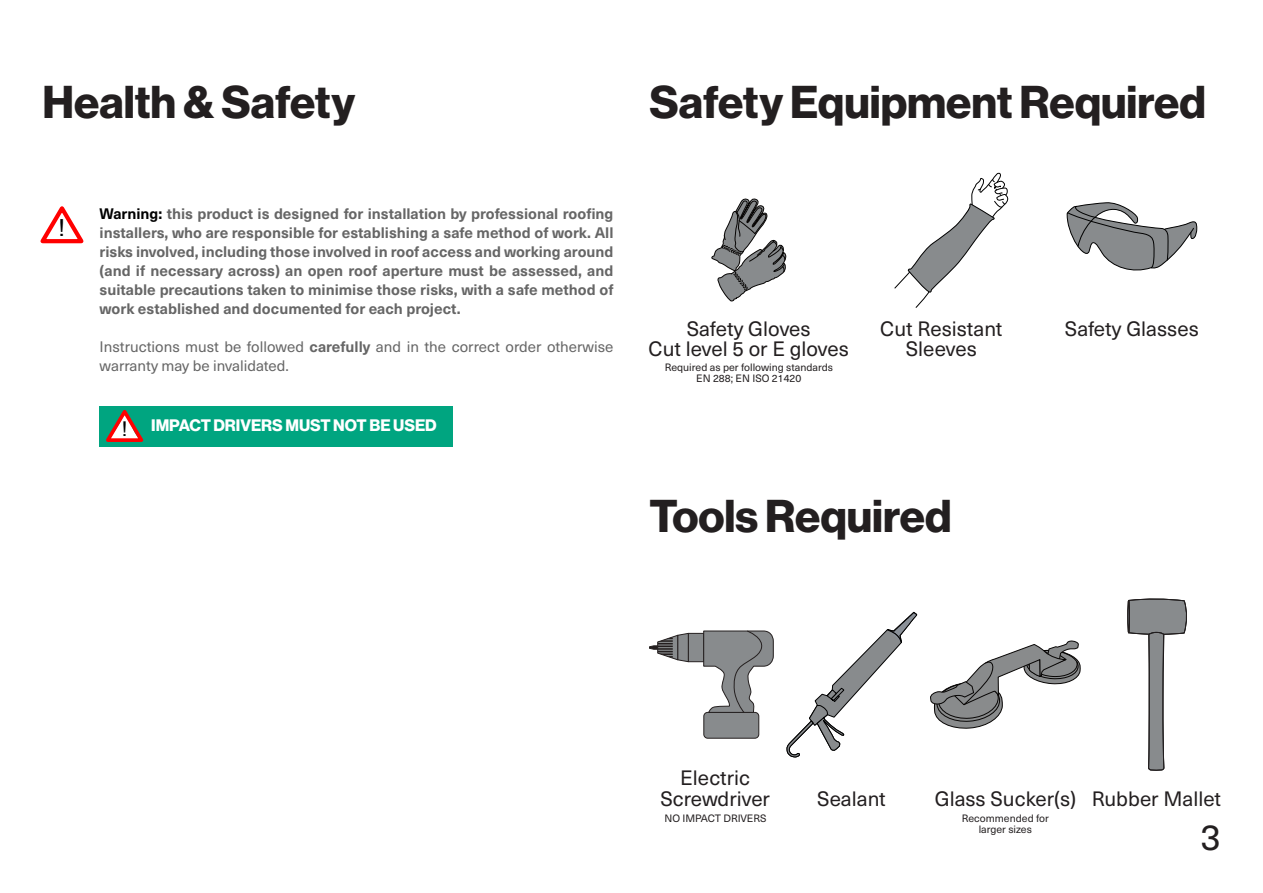
<style>
.page{position:relative;width:1263px;height:893px;background:#fff}
.page>*{position:absolute;margin:0;border:0;box-sizing:border-box;transform-origin:0 0}
.t1{font:45px "N Haas Grotesk DS Pro 75 Bd";color:#231f20}
.t2{font:36px "Neue Haas Unica W1 G";color:#231f20}
.t3{font:23.55px "Arial";color:#000}
.t4{font:20.4px/20.4px "Neue Haas Unica W1 G";color:#231f20;text-align:center}
.t5{font:16.35px "N Haas Grotesk DS Pro 75 Bd";color:#fff}
.t6{font:700 15px/18.9px "Neue Haas Unica W1 G";color:#666;text-align:justify}
.t7{font:15px/18.9px "Neue Haas Unica W1 G";color:#666}
.t8{font:10.5px/10.5px "Neue Haas Unica W1 G";color:#231f20;text-align:center}
.s1{color:#000}
.s2{font-weight:700}
.s3{font-family:"Arial";font-size:20.4px;color:#000}
</style>
<div class="page">
<svg style="left:1066px;top:202px;width:131px;height:69px"></svg>
<svg style="left:40px;top:206px;width:44px;height:38px"></svg>
<svg style="left:711px;top:198px;width:75px;height:104px"></svg>
<div style="left:704px;top:712px;width:55px;height:26px;background:#888b8d;border:1px solid #241f1f;border-radius:4px"></div>
<div style="left:688px;top:633px;width:16px;height:29px;background:#888b8d;border:1px solid #241f1f"></div>
<svg style="left:649px;top:633px;width:40px;height:29px"></svg>
<svg style="left:703px;top:631px;width:71px;height:82px"></svg>
<svg style="left:894px;top:173px;width:114px;height:135px"></svg>
<svg style="left:787px;top:612px;width:130px;height:145px"></svg>
<svg style="left:1128px;top:598px;width:59px;height:173px"></svg>
<div style="left:1128px;top:600px;width:1px;height:33px;border:1px solid #241f1e;border-radius:50%"></div>
<div style="left:99px;top:406px;width:354px;height:40px;background:#00a580"></div>
<svg style="left:106px;top:410px;width:38px;height:32px"></svg>
<svg style="left:930px;top:640px;width:150px;height:89px"></svg>
<h1 class="t1" style="left:43px;top:83px;width:314px">Health &amp; Safety</h1>
<h1 class="t1" style="left:649px;top:83px;width:558px">Safety Equipment Required</h1>
<h3 class="t3" style="left:59px;top:219px;width:8px">!</h3>
<p class="t6" style="left:100px;top:206px;width:515px"><span class="s1">Warning:</span> this product is designed for installation by professional roofing installers, who are responsible for establishing a safe method of work. All risks involved, including those involved in roof access and working around (and if necessary across) an open roof aperture must be assessed, and suitable precautions taken to minimise those risks, with a safe method of work established and documented for each project.</p>
<p class="t7" style="left:100px;top:338px;width:515px">Instructions must be followed <span class="s2">carefully</span> and in the correct order otherwise warranty may be invalidated.</p>
<p class="t5" style="left:122px;top:419px;width:317px"><span class="s3">!</span> IMPACT DRIVERS MUST NOT BE USED</p>
<h3 class="t4" style="left:649px;top:320px;width:202px">Safety Gloves<br>Cut level 5 or E gloves</h3>
<p class="t8" style="left:665px;top:363px;width:170px">Required as per following standards<br>EN 288; EN ISO 21420</p>
<h3 class="t4" style="left:880px;top:320px;width:124px">Cut Resistant<br>Sleeves</h3>
<h3 class="t4" style="left:1065px;top:320px;width:136px">Safety Glasses</h3>
<h1 class="t1" style="left:649px;top:497px;width:304px">Tools Required</h1>
<h3 class="t4" style="left:660px;top:770px;width:111px">Electric<br>Screwdriver</h3>
<p class="t8" style="left:664px;top:814px;width:104px">NO IMPACT DRIVERS</p>
<h3 class="t4" style="left:935px;top:790px;width:143px">Glass Sucker(s)</h3>
<h3 class="t4" style="left:817px;top:790px;width:70px">Sealant</h3>
<h3 class="t4" style="left:1092px;top:790px;width:131px">Rubber Mallet</h3>
<p class="t8" style="left:962px;top:814px;width:89px">Recommended for larger sizes</p>
<h2 class="t2" style="left:1200px;top:823px;width:22px">3</h2>
</div>
